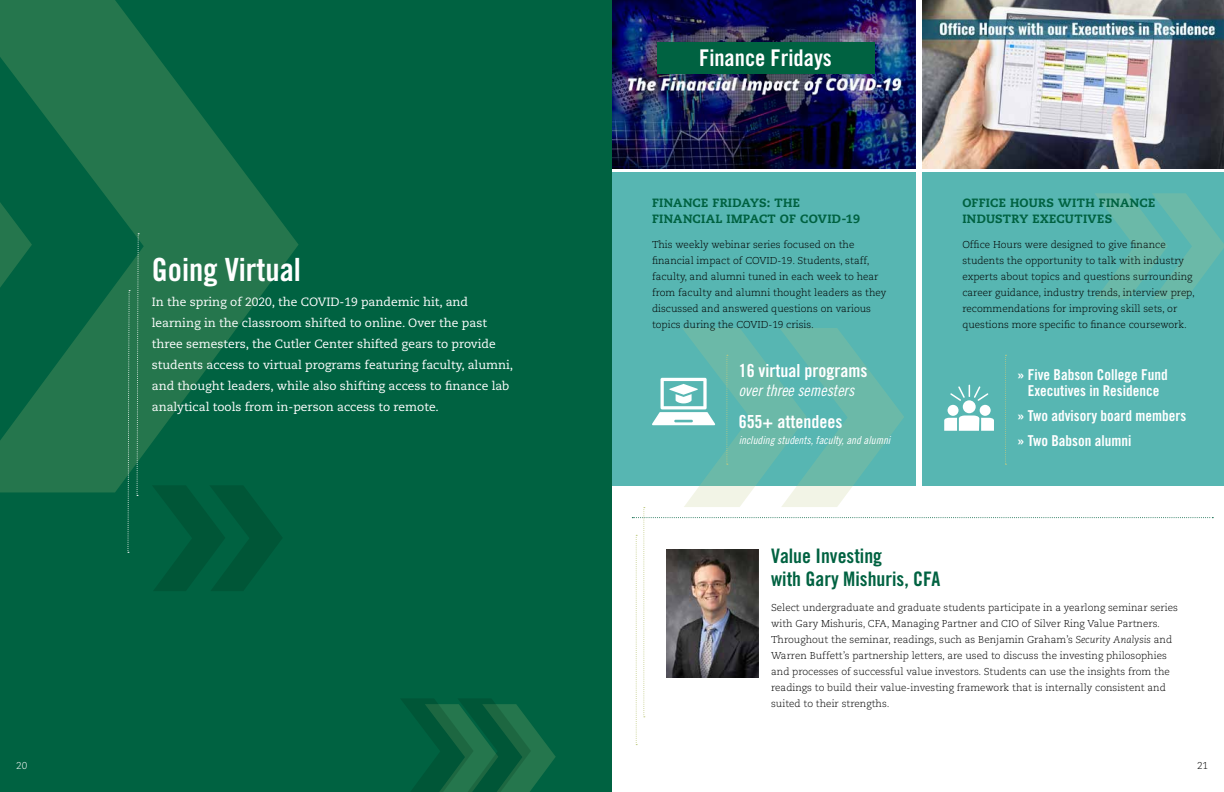
<style>
.page{position:relative;width:1224px;height:792px;background:#fff}
.page>*{position:absolute;margin:0;border:0;box-sizing:border-box;transform-origin:0 0}
.t1{font:32px "Trade Gothic LT Std Bd Cn 20";color:#fff}
.t2{font:23px "Trade Gothic LT Std Bd Cn 20";color:#fff}
.t3{font:20px/23px "Trade Gothic LT Std Bd Cn 20";color:#006241}
.t4{font:18px "Trade Gothic LT Std Bd Cn 20";color:#fff}
.t5{font:16px "Trade Gothic LT Std Cn 18 Obl";color:#fff}
.t6{font:15px/16px "Trade Gothic LT Std Bd Cn 20";color:#fff;text-align:center}
.t7{font:12px/21px "Caecilia LT Std";color:#fff}
.t8{font:800 12px/16px "Caecilia LT Std";letter-spacing:.025em;color:#006241}
.t9{font:11px "Trade Gothic LT Std Cn 18 Obl";color:#fff}
.t10{font:300 10px/16px "Caecilia LT Std";color:#000}
.t11{font:300 10px "Caecilia LT Std";color:#fff}
.s1{font-style:italic}
</style>
<div class="page">
<div style="left:0;top:0;width:612px;height:792px;background:#006241"></div>
<svg style="left:0;top:0;width:299px;height:492px;fill:#25764d"></svg>
<svg style="left:136px;top:233px;width:3px;height:263px"></svg>
<svg style="left:127px;top:290px;width:3px;height:263px"></svg>
<svg style="left:152px;top:485px;width:131px;height:106px"></svg>
<svg style="left:401px;top:699px;width:155px;height:93px"></svg>
<img style="left:922px;top:0;width:302px;height:169px">
<div style="left:612px;top:172px;width:303px;height:313px;background:#57b6b2"></div>
<svg style="left:682px;top:328px;width:222px;height:179px"></svg>
<div style="left:922px;top:172px;width:302px;height:313px;background:#57b6b2"></div>
<svg style="left:1095px;top:193px;width:129px;height:106px"></svg>
<svg style="left:652px;top:378px;width:63px;height:47px"></svg>
<svg style="left:726px;top:355px;width:2px;height:110px"></svg>
<div style="left:963px;top:400px;width:13px;height:13px;background:#fff;border-radius:50%"></div>
<div style="left:948px;top:405px;width:11px;height:11px;background:#fff;border-radius:50%"></div>
<div style="left:980px;top:405px;width:11px;height:11px;background:#fff;border-radius:50%"></div>
<svg style="left:944px;top:416px;width:50px;height:15px"></svg>
<svg style="left:950px;top:385px;width:38px;height:16px"></svg>
<svg style="left:1005px;top:355px;width:1px;height:110px"></svg>
<svg style="left:632px;top:507px;width:581px;height:238px"></svg>
<img style="left:612px;top:0;width:303px;height:169px">
<div style="left:657px;top:42px;width:217px;height:31px;background:#006241"></div>
<h1 class="t1" style="left:152px;top:250px;width:151px">Going Virtual</h1>
<p class="t7" style="left:152px;top:292px;width:363px">In the spring of 2020, the COVID-19 pandemic hit, and learning in the classroom shifted to online. Over the past three semesters, the Cutler Center shifted gears to provide students access to virtual programs featuring faculty, alumni, and thought leaders, while also shifting access to finance lab analytical tools from in-person access to remote.</p>
<h2 class="t2" style="left:699px;top:43px;width:134px">Finance Fridays</h2>
<p class="t8" style="left:652px;top:195px;width:210px">FINANCE FRIDAYS: THE<br>FINANCIAL IMPACT OF COVID-19</p>
<p class="t10" style="left:652px;top:237px;width:236px">This weekly webinar series focused on the financial impact of COVID-19. Students, staff, faculty, and alumni tuned in each week to hear from faculty and alumni thought leaders as they discussed and answered questions on various topics during the COVID-19 crisis.</p>
<h3 class="t4" style="left:739px;top:360px;width:130px">16 virtual programs</h3>
<h3 class="t5" style="left:739px;top:381px;width:117px">over three semesters</h3>
<h3 class="t4" style="left:739px;top:411px;width:105px">655+ attendees</h3>
<p class="t9" style="left:739px;top:434px;width:153px">including students, faculty, and alumni</p>
<p class="t8" style="left:962px;top:195px;width:194px">OFFICE HOURS WITH FINANCE<br>INDUSTRY EXECUTIVES</p>
<p class="t10" style="left:962px;top:237px;width:234px">Office Hours were designed to give finance students the opportunity to talk with industry experts about topics and questions surrounding career guidance, industry trends, interview prep, recommendations for improving skill sets, or questions more specific to finance coursework.</p>
<h3 class="t6" style="left:1017px;top:366px;width:152px">» Five Babson College Fund<br>Executives in Residence</h3>
<h3 class="t6" style="left:1017px;top:403px;width:171px;line-height:25px;text-align:left">» Two advisory board members » Two Babson alumni</h3>
<h3 class="t3" style="left:771px;top:545px;width:171px">Value Investing<br>with Gary Mishuris, CFA</h3>
<p class="t10" style="left:771px;top:600px;width:408px">Select undergraduate and graduate students participate in a yearlong seminar series with Gary Mishuris, CFA, Managing Partner and CIO of Silver Ring Value Partners.<br>Throughout the seminar, readings, such as Benjamin Graham’s <span class="s1">Security Analysis</span> and Warren Buffett’s partnership letters, are used to discuss the investing philosophies and processes of successful value investors. Students can use the insights from the readings to build their value-investing framework that is internally consistent and suited to their strengths.</p>
<p class="t11" style="left:16px;top:760px;width:13px">20</p>
<p class="t10" style="left:1197px;top:758px;width:13px">21</p>
</div>
